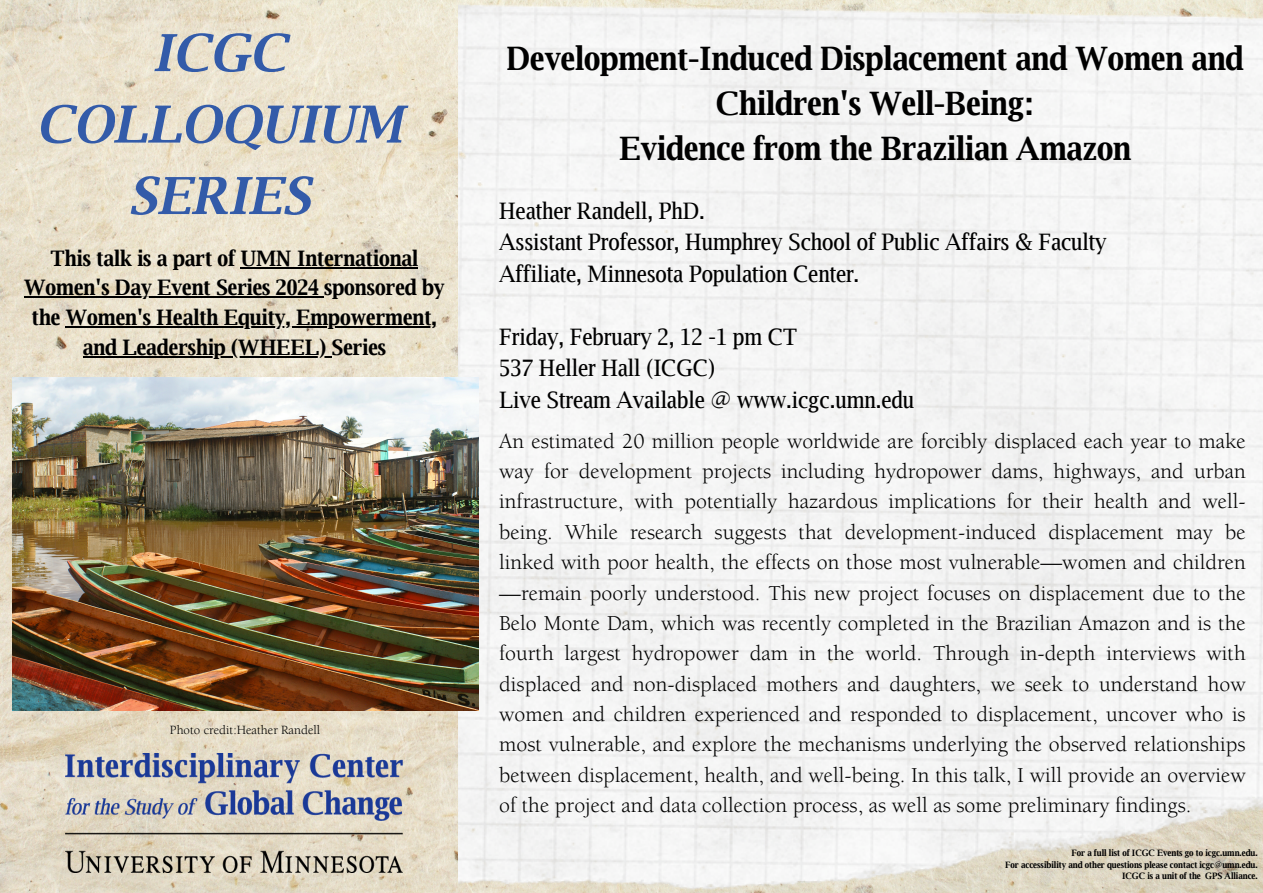
<style>
.page{position:relative;width:1263px;height:893px;background:#fff}
.page>*{position:absolute;margin:0;border:0;box-sizing:border-box;transform-origin:0 0}
.t1{font:italic 700 51.15px/71.4px "Luxi Serif";color:#335ba9;text-align:center}
.t2{font:700 32.33px/45px "Luxi Serif";color:#000;text-align:center}
.t3{font:22.73px/31.5px "Luxi Serif";color:#000}
.t4{font:21.83px/30.4px "Berkeley Std";color:#000;text-align:justify}
.t5{font:700 21.38px/29.8px "Luxi Serif";color:#000;text-align:center}
.t6{font:12.9px "Berkeley Std";color:#000}
.t7{font:700 8.85px "Luxi Serif";color:#000}
</style>
<div class="page">
<img style="left:0;top:0;width:1263px;height:893px">
<img style="left:458px;top:2px;width:805px;height:891px">
<img style="left:66px;top:753px;width:337px;height:119px">
<img style="left:12px;top:378px;width:466px;height:332px">
<hr style="left:241px;top:267px;width:177px;height:1px;background:#000">
<hr style="left:24px;top:296px;width:300px;height:2px;background:#000">
<hr style="left:66px;top:326px;width:371px;height:2px;background:#000">
<hr style="left:83px;top:356px;width:249px;height:2px;background:#000">
<h3 class="t1" style="left:36px;top:15px;width:368px">ICGC<br>COLLOQUIUM<br>SERIES</h3>
<h4 class="t5" style="left:51px;top:242px;width:369px">This talk is a part of UMN International</h4>
<p class="t5" style="left:24px;top:272px;width:422px">Women's Day Event Series 2024 sponsored by the Women's Health Equity, Empowerment, and Leadership (WHEEL) Series</p>
<p class="t6" style="left:170px;top:725px;width:152px">Photo credit:Heather Randell</p>
<p class="t2" style="left:507px;top:35px;width:738px">Development-Induced Displacement and Women and<br>Children's Well-Being:<br>Evidence from the Brazilian Amazon</p>
<p class="t3" style="left:499px;top:194px;width:609px">Heather Randell, PhD.<br>Assistant Professor, Humphrey School of Public Affairs &amp; Faculty<br>Affiliate, Minnesota Population Center.</p>
<h1 class="t3" style="left:499px;top:320px;width:416px">Friday, February 2, 12 -1 pm CT<br>537 Heller Hall (ICGC)<br>Live Stream Available @ www.icgc.umn.edu</h1>
<h3 class="t4" style="left:499px;top:428px;width:748px">An estimated 20 million people worldwide are forcibly displaced each year to make way for development projects including hydropower dams, highways, and urban infrastructure, with potentially hazardous implications for their health and well&shy;being. While research suggests that development-induced displacement may be linked with poor health, the effects on those most vulnerable—women and children —remain poorly understood. This new project focuses on displacement due to the Belo Monte Dam, which was recently completed in the Brazilian Amazon and is the fourth largest hydropower dam in the world. Through in-depth interviews with displaced and non-displaced mothers and daughters, we seek to understand how women and children experienced and responded to displacement, uncover who is most vulnerable, and explore the mechanisms underlying the observed relationships between displacement, health, and well-being. In this talk, I will provide an overview of the project and data collection process, as well as some preliminary findings.</h3>
<h3 class="t7" style="left:1071px;top:847px;width:188px">For a full list of ICGC Events go to icgc.umn.edu.</h3>
<h3 class="t7" style="left:1005px;top:858px;width:254px">For accessibility and other questions please contact icgc@umn.edu.</h3>
<p class="t7" style="left:1122px;top:870px;width:137px">ICGC is a unit of the GPS Alliance.</p>
</div>
